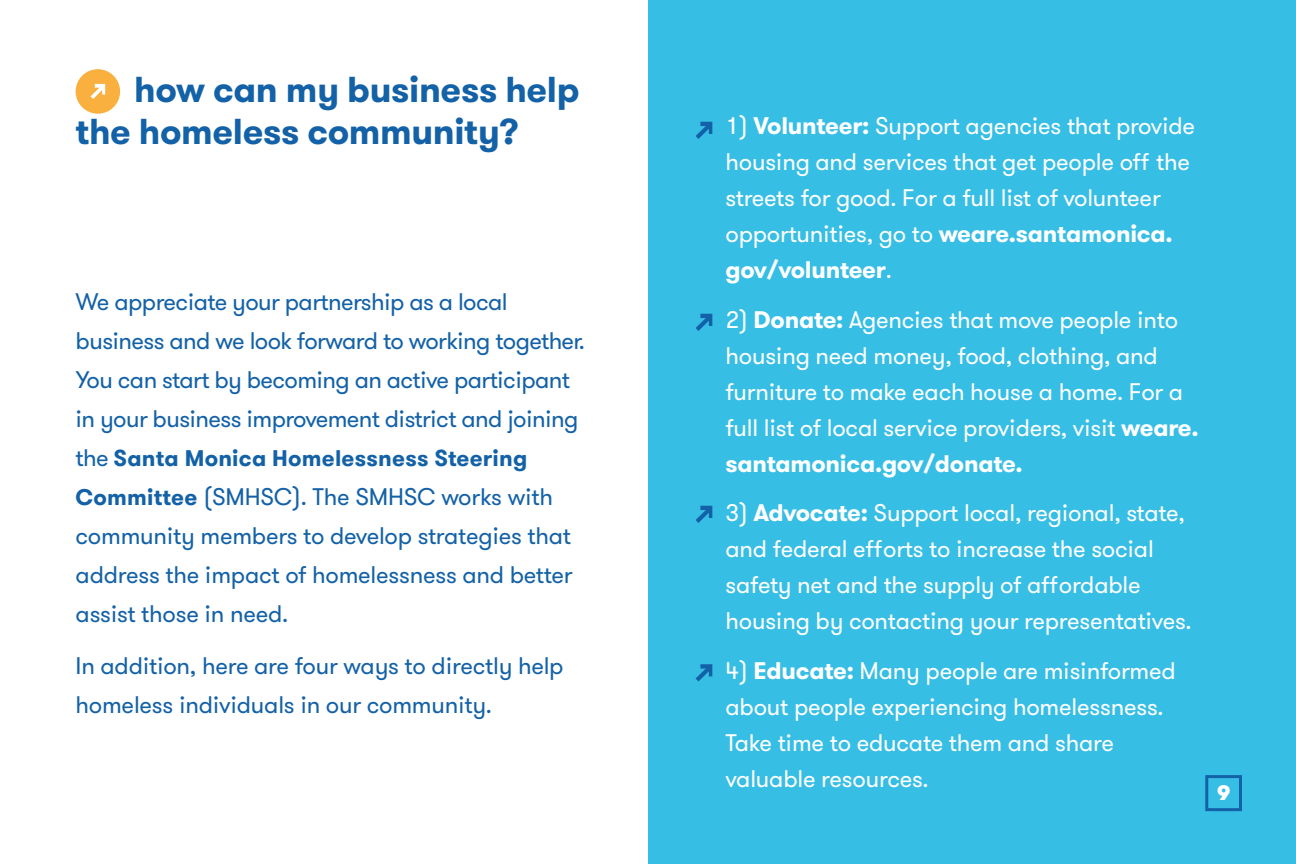
<style>
.page{position:relative;width:1296px;height:864px;background:#fff}
.page>*{position:absolute;margin:0;border:0;box-sizing:border-box;transform-origin:0 0}
.Body_Copy_-_REV{font:700 36px/42px "GT Walsheim";letter-spacing:-.01em;color:#1361a7}
.Body_Copy_-_REV-2{font:24px/36px "GT Walsheim";letter-spacing:-.01em;color:#fff}
.Body_Copy_-_REV-3{font:24px/39px "GT Walsheim";letter-spacing:-.02em;color:#1361a7}
.Body_Copy_-_REV-4{font:700 22.5px "GT Walsheim Pro";letter-spacing:.01em;color:#1361a7}
.Body_Copy_-_REV-5{font:900 21px "GT Walsheim";color:#fff}
.s1{font-family:"GT Walsheim";font-weight:400;font-size:24px}
.s2{font-family:"GT Walsheim Pro";font-weight:700;font-size:22.5px}
.s3{font-weight:700}
</style>
<div class="page">
<div style="left:648px;top:0;width:648px;height:864px;background:#37bee5"></div>
<div style="left:76px;top:69px;width:44px;height:45px;background:#fab03f;border-radius:50%"></div>
<svg style="left:91px;top:84px;width:14px;height:15px"></svg>
<svg style="left:696px;top:122px;width:16px;height:17px"></svg>
<svg style="left:696px;top:314px;width:16px;height:17px"></svg>
<svg style="left:696px;top:506px;width:16px;height:17px"></svg>
<svg style="left:696px;top:664px;width:16px;height:18px"></svg>
<div style="left:1205px;top:775px;width:37px;height:36px;border:3px solid #1361a7"></div>
<p class="Body_Copy_-_REV" style="left:76px;top:69px;width:506px;text-indent:59px">how can my business help the homeless community?</p>
<p class="Body_Copy_-_REV-3" style="left:76px;top:282px;width:511px">We appreciate your partnership as a local business and we look forward to working together.<br>You can start by becoming an active participant in your business improvement district and joining</p>
<p class="Body_Copy_-_REV-4" style="left:76px;top:443px;width:453px"><span class="s1">the</span> Santa Monica Homelessness Steering</p>
<p class="Body_Copy_-_REV-3" style="left:76px;top:477px;width:499px"><span class="s2">Committee</span> (SMHSC). The SMHSC works with community members to develop strategies that address the impact of homelessness and better assist those in need.</p>
<p class="Body_Copy_-_REV-3" style="left:76px;top:647px;width:490px">In addition, here are four ways to directly help homeless individuals in our community.</p>
<p class="Body_Copy_-_REV-2" style="left:726px;top:108px;width:471px">1) <span class="s3">Volunteer:</span> Support agencies that provide housing and services that get people off the streets for good. For a full list of volunteer opportunities, go to <span class="s3">weare.santamonica. gov/volunteer</span>.</p>
<p class="Body_Copy_-_REV-2" style="left:726px;top:302px;width:475px">2) <span class="s3">Donate:</span> Agencies that move people into housing need money, food, clothing, and furniture to make each house a home. For a full list of local service providers, visit <span class="s3">weare. santamonica.gov/donate.</span></p>
<p class="Body_Copy_-_REV-2" style="left:726px;top:495px;width:468px">3) <span class="s3">Advocate:</span> Support local, regional, state, and federal efforts to increase the social safety net and the supply of affordable housing by contacting your representatives.</p>
<p class="Body_Copy_-_REV-2" style="left:726px;top:653px;width:452px">4) <span class="s3">Educate:</span> Many people are misinformed about people experiencing homelessness.<br>Take time to educate them and share valuable resources.</p>
<p class="Body_Copy_-_REV-5" style="left:1217px;top:779px;width:15px">9</p>
</div>
